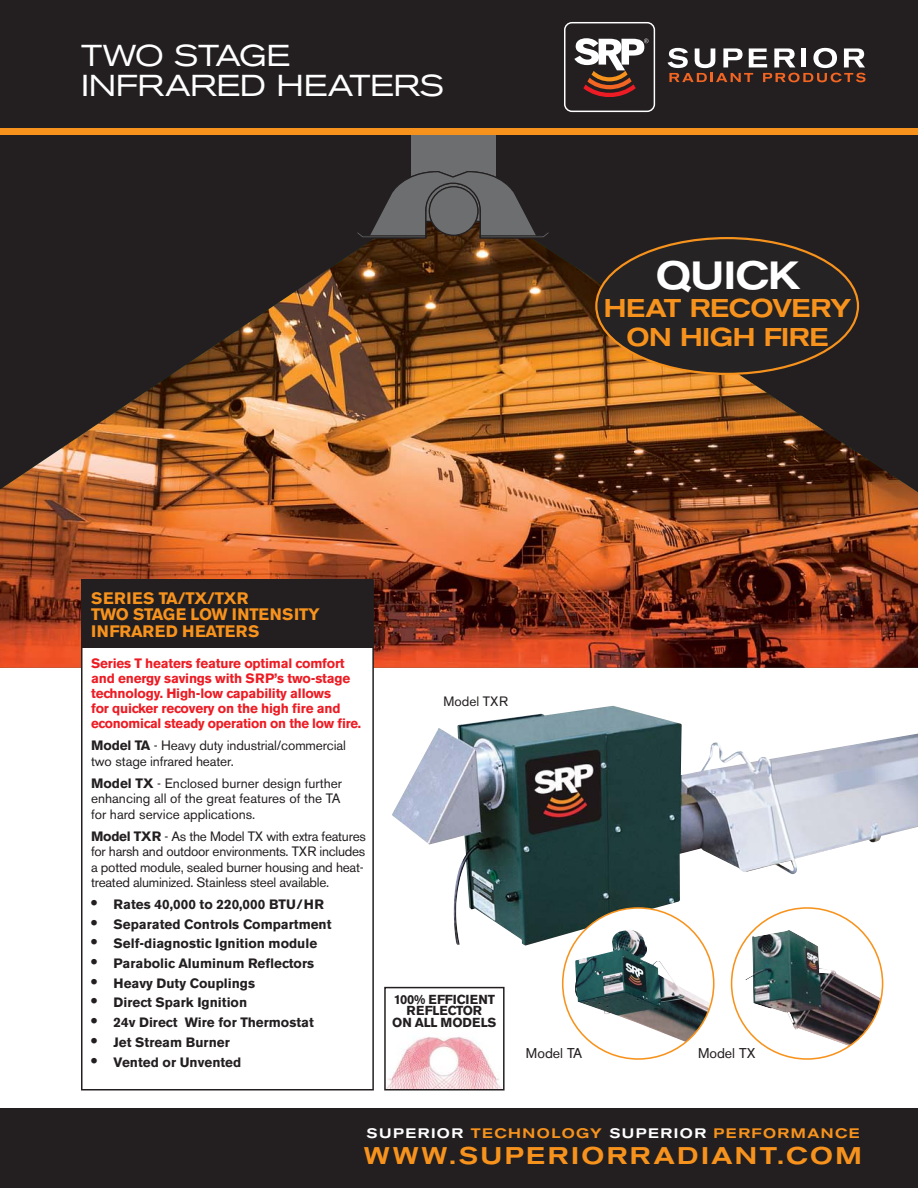
<style>
.page{position:relative;width:918px;height:1188px;background:#fff}
.page>*{position:absolute;margin:0;border:0;box-sizing:border-box;transform-origin:0 0}
.t1{font:500 expanded 39px "Akzidenz Grotesk BE";letter-spacing:-.02em;color:#fff;scale:.95 1}
.t2{font:expanded 30px/30px "Akzidenz Grotesk BE";letter-spacing:-.01em;color:#fff}
.t3{font:500 expanded 25.5px/28.5px "Akzidenz Grotesk BE";letter-spacing:-.015em;color:#f7931d;text-align:center;scale:.95 1}
.t4{font:500 expanded 24px "Akzidenz Grotesk BE";letter-spacing:.1em;color:#f7931d}
.t5{font:700 16.5px/16.5px "Akzidenz Grotesk BE";letter-spacing:-.01em;color:#f7931d}
.t6{font:14.1px "Akzidenz Grotesk BE";color:#231f20}
.t7{font:500 expanded 13.65px "Akzidenz Grotesk BE";letter-spacing:.105em;color:#f7931d}
.t8{font:13.5px/15.5px "Akzidenz Grotesk BE";letter-spacing:-.01em;color:#231f20}
.t9{font:700 13.5px "Akzidenz Grotesk BE";color:#231f20}
.t10{font:700 13.5px/15px "Akzidenz Grotesk BE";letter-spacing:-.015em;color:#ed1c24}
.t11{font:700 12.9px/11.6px "Akzidenz Grotesk BE";letter-spacing:-.02em;color:#231f20;text-align:center}
.s1{font-weight:700}
.s2{font-size:18px}
.s3{color:#fff}
</style>
<div class="page">
<div style="left:0;top:132px;width:918px;height:480px;background:#231f20"></div>
<img style="left:0;top:237px;width:918px;height:431px">
<svg style="left:355px;top:135px;width:196px;height:104px"></svg>
<div style="left:0;top:1108px;width:918px;height:80px;background:#231f20"></div>
<div style="left:0;top:0;width:918px;height:131px;background:#231f20"></div>
<div style="left:0;top:128px;width:918px;height:7px;background:#f7931d"></div>
<svg style="left:668px;top:48px;width:198px;height:34px"></svg>
<svg style="left:564px;top:22px;width:91px;height:90px"></svg>
<div style="left:565px;top:23px;width:89px;height:88px;background:#231f20;border-radius:7px"></div>
<svg style="left:574px;top:38px;width:75px;height:59px"></svg>
<div style="left:82px;top:580px;width:291px;height:510px;background:#fff"></div>
<div style="left:81px;top:580px;width:293px;height:511px;border:2px solid #231f20"></div>
<div style="left:82px;top:580px;width:291px;height:68px;background:#231f20"></div>
<img style="left:392px;top:706px;width:526px;height:240px">
<img style="left:745px;top:930px;width:136px;height:116px">
<div style="left:563px;top:908px;width:151px;height:151px;background:#fff;border-radius:50%"></div>
<img style="left:574px;top:930px;width:137px;height:112px">
<img style="left:387px;top:1037px;width:115px;height:51px">
<div style="left:384px;top:987px;width:121px;height:104px;border:2px solid #231f20"></div>
<div style="left:596px;top:238px;width:262px;height:136px;background:#262324;border-radius:50%"></div>
<h2 class="t2" style="left:81px;top:43px;width:365px">TWO STAGE<br>INFRARED HEATERS</h2>
<h1 class="t1" style="left:656px;top:261px;width:152px">QUICK</h1>
<h3 class="t3" style="left:604px;top:296px;width:262px">HEAT RECOVERY<br>ON HIGH FIRE</h3>
<p class="t5" style="left:91px;top:591px;width:230px">SERIES TA/TX/TXR<br>TWO STAGE LOW INTENSITY<br>INFRARED HEATERS</p>
<p class="t10" style="left:91px;top:657px;width:272px">Series T heaters feature optimal comfort and energy savings with SRP’s two-stage technology. High-low capability allows<br>for quicker recovery on the high fire and economical steady operation on the low fire.</p>
<p class="t8" style="left:91px;top:739px;width:256px"><span class="s1">Model TA</span> - Heavy duty industrial/commercial two stage infrared heater.</p>
<p class="t8" style="left:91px;top:777px;width:252px"><span class="s1">Model TX</span> - Enclosed burner design further enhancing all of the great features of the TA for hard service applications.</p>
<p class="t8" style="left:91px;top:830px;width:276px"><span class="s1">Model TXR</span> - As the Model TX with extra features for harsh and outdoor environments. TXR includes a potted module, sealed burner housing and heat&shy;treated aluminized. Stainless steel available.</p>
<p class="t9" style="left:91px;top:899px;width:234px"><span class="s2">•</span> Rates 40,000 to 220,000 BTU/HR</p>
<p class="t9" style="left:91px;top:919px;width:242px"><span class="s2">•</span> Separated Controls Compartment</p>
<p class="t9" style="left:91px;top:939px;width:228px"><span class="s2">•</span> Self-diagnostic Ignition module</p>
<p class="t9" style="left:91px;top:959px;width:225px"><span class="s2">•</span> Parabolic Aluminum Reflectors</p>
<p class="t9" style="left:91px;top:978px;width:165px"><span class="s2">•</span> Heavy Duty Couplings</p>
<p class="t9" style="left:91px;top:998px;width:158px"><span class="s2">•</span> Direct Spark Ignition</p>
<p class="t9" style="left:91px;top:1018px;width:224px"><span class="s2">•</span> 24v Direct Wire for Thermostat</p>
<p class="t9" style="left:91px;top:1037px;width:140px"><span class="s2">•</span> Jet Stream Burner</p>
<p class="t9" style="left:91px;top:1057px;width:152px"><span class="s2">•</span> Vented or Unvented</p>
<p class="t8" style="left:444px;top:695px;width:66px">Model TXR</p>
<p class="t11" style="left:392px;top:994px;width:106px">100% EFFICIENT<br>REFLECTOR<br>ON ALL MODELS</p>
<p class="t6" style="left:526px;top:1048px;width:58px">Model TA</p>
<p class="t6" style="left:698px;top:1048px;width:59px">Model TX</p>
<p class="t7" style="left:367px;top:1128px;width:495px"><span class="s3">SUPERIOR</span> TECHNOLOGY <span class="s3">SUPERIOR</span> PERFORMANCE</p>
<h3 class="t4" style="left:364px;top:1147px;width:499px">WWW.SUPERIORRADIANT.COM</h3>
</div>
